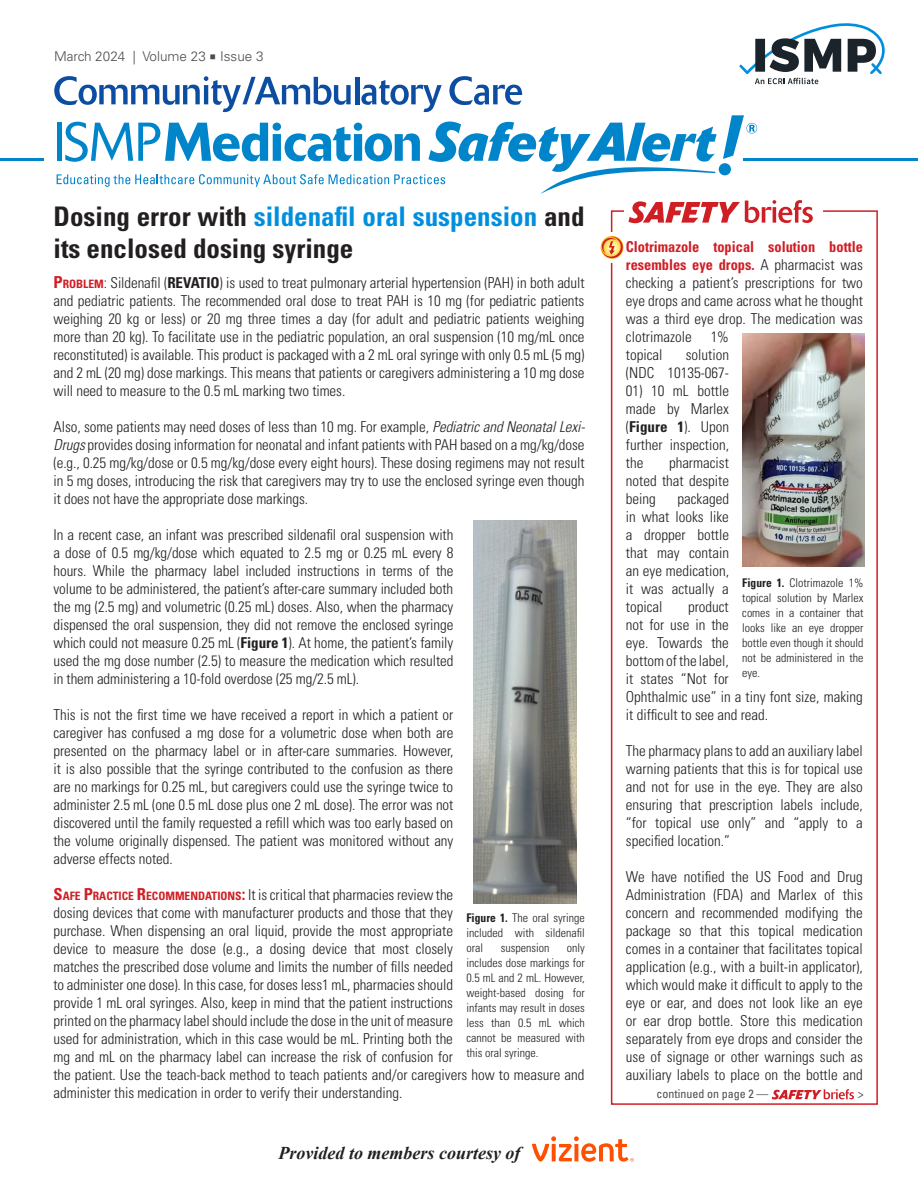
<style>
.page{position:relative;width:918px;height:1188px;background:#fff}
.page>*{position:absolute;margin:0;border:0;box-sizing:border-box;transform-origin:0 0}
.t1{font:700 condensed 27px/32.4px "Univers LT Std";color:#231f20}
.t2{font:italic 700 18px "Times New Roman";color:#231f20}
.Body{font:300 condensed 15px/18px "Univers LT Std";letter-spacing:-.005em;color:#231f20;text-align:justify}
.t3{font:300 13.5px "Univers LT Std";color:#4b4c4d}
.Figure_caption{font:300 condensed 12px/15px "Univers LT Std";color:#231f20;text-align:justify}
.Continuation_tag{font:condensed 12px "Univers LT Std";color:#4b4c4d}
.s1{font-family:"Minion Pro";font-weight:400;font-size:16.5px}
.s2{color:#008fde}
.s3{font-weight:700;font-size:16.5px;color:#d01e25}
.s4{font-weight:700;font-size:11.55px;color:#d01e25}
.s5{font-weight:700}
.s6{font-style:italic}
.s7{font-weight:700;color:#d01e25}
</style>
<div class="page">
<hr style="left:743px;top:158px;width:175px;height:3px;background:#0084ca">
<hr style="left:0;top:158px;width:43px;height:3px;background:#0084ca">
<svg style="left:54px;top:23px;width:831px;height:171px"></svg>
<svg style="left:532px;top:1136px;width:102px;height:26px"></svg>
<div style="left:611px;top:210px;width:267px;height:895px;border:2px solid #d01e25"></div>
<div style="left:624px;top:196px;width:199px;height:29px;background:#fff"></div>
<svg style="left:628px;top:200px;width:185px;height:23px"></svg>
<svg style="left:772px;top:1089px;width:82px;height:10px"></svg>
<div style="left:599px;top:232px;width:26px;height:31px;background:#fff"></div>
<svg style="left:601px;top:236px;width:23px;height:23px"></svg>
<svg style="left:602px;top:237px;width:21px;height:21px"></svg>
<img style="left:474px;top:520px;width:102px;height:383px">
<img style="left:742px;top:333px;width:122px;height:234px">
<p class="t3" style="left:54px;top:49px;width:211px">March 2024 | Volume 23 <span class="s1">■</span> Issue 3</p>
<p class="t1" style="left:54px;top:200px;width:532px">Dosing error with <span class="s2">sildenafil oral suspension</span> and its enclosed dosing syringe</p>
<p class="Body" style="left:54px;top:274px;width:533px"><span class="s3">P</span><span class="s4">ROBLEM</span>: Sildenafil (<span class="s5">REVATIO</span>) is used to treat pulmonary arterial hypertension (PAH) in both adult and pediatric patients. The recommended oral dose to treat PAH is 10 mg (for pediatric patients weighing 20 kg or less) or 20 mg three times a day (for adult and pediatric patients weighing more than 20 kg). To facilitate use in the pediatric population, an oral suspension (10 mg/mL once reconstituted) is available. This product is packaged with a 2 mL oral syringe with only 0.5 mL (5 mg) and 2 mL (20 mg) dose markings. This means that patients or caregivers administering a 10 mg dose will need to measure to the 0.5 mL marking two times.</p>
<p class="Body" style="left:54px;top:418px;width:533px">Also, some patients may need doses of less than 10 mg. For example, <span class="s6">Pediatric and Neonatal Lexi-Drugs</span> provides dosing information for neonatal and infant patients with PAH based on a mg/kg/dose (e.g., 0.25 mg/kg/dose or 0.5 mg/kg/dose every eight hours). These dosing regimens may not result in 5 mg doses, introducing the risk that caregivers may try to use the enclosed syringe even though it does not have the appropriate dose markings.</p>
<p class="Body" style="left:54px;top:526px;width:401px">In a recent case, an infant was prescribed sildenafil oral suspension with a dose of 0.5 mg/kg/dose which equated to 2.5 mg or 0.25 mL every 8 hours. While the pharmacy label included instructions in terms of the volume to be administered, the patient’s after-care summary included both the mg (2.5 mg) and volumetric (0.25 mL) doses. Also, when the pharmacy dispensed the oral suspension, they did not remove the enclosed syringe which could not measure 0.25 mL (<span class="s5">Figure 1</span>). At home, the patient’s family used the mg dose number (2.5) to measure the medication which resulted in them administering a 10-fold overdose (25 mg/2.5 mL).</p>
<p class="Body" style="left:54px;top:706px;width:401px">This is not the first time we have received a report in which a patient or caregiver has confused a mg dose for a volumetric dose when both are presented on the pharmacy label or in after-care summaries. However, it is also possible that the syringe contributed to the confusion as there are no markings for 0.25 mL, but caregivers could use the syringe twice to administer 2.5 mL (one 0.5 mL dose plus one 2 mL dose). The error was not discovered until the family requested a refill which was too early based on the volume originally dispensed. The patient was monitored without any adverse effects noted.</p>
<p class="Body" style="left:54px;top:886px;width:532px;text-align:left"><span class="s3">S</span><span class="s4">AFE</span> <span class="s3">P</span><span class="s4">RACTICE</span> <span class="s3">R</span><span class="s4">ECOMMENDATIONS</span><span class="s3">:</span> It is critical that pharmacies review the<br>dosing devices that come with manufacturer products and those that they<br>purchase. When dispensing an oral liquid, provide the most appropriate<br>device to measure the dose (e.g., a dosing device that most closely<br>matches the prescribed dose volume and limits the number of fills needed<br>to administer one dose). In this case, for doses less1 mL, pharmacies should<br>provide 1 mL oral syringes. Also, keep in mind that the patient instructions<br>printed on the pharmacy label should include the dose in the unit of measure<br>used for administration, which in this case would be mL. Printing both the<br>mg and mL on the pharmacy label can increase the risk of confusion for<br>the patient. Use the teach-back method to teach patients and/or caregivers how to measure and administer this medication in order to verify their understanding.</p>
<p class="Figure_caption" style="left:466px;top:910px;width:120px"><span class="s5">Figure 1.</span> The oral syringe included with sildenafil oral</p>
<p class="Figure_caption" style="left:466px;top:940px;width:120px;text-indent:100px">only includes dose markings for 0.5 mL and 2 mL. However, weight-based dosing for infants may result in doses less than 0.5 mL which cannot be measured with this oral syringe.</p>
<p class="Figure_caption" style="left:501px;top:940px;width:50px">suspension</p>
<p class="t2" style="left:279px;top:1141px;width:243px">Provided to members courtesy of</p>
<p class="Body" style="left:626px;top:238px;width:239px"><span class="s7">Clotrimazole topical solution bottle resembles eye drops.</span> A pharmacist was checking a patient’s prescriptions for two eye drops and came across what he thought was a third eye drop. The medication was clotrimazole</p>
<p class="Body" style="left:711px;top:328px;width:20px">1%</p>
<p class="Body" style="left:626px;top:346px;width:38px">topical</p>
<p class="Body" style="left:626px;top:346px;width:105px;text-align:right">solution<br>(NDC 10135-067-</p>
<p class="Body" style="left:626px;top:382px;width:105px">01) 10 mL bottle made by Marlex (<span class="s5">Figure 1</span>). Upon further inspection, the</p>
<p class="Body" style="left:626px;top:454px;width:105px;text-indent:43px">pharmacist noted that despite being</p>
<p class="Body" style="left:626px;top:490px;width:105px;text-indent:51px">packaged in what looks like a dropper bottle that may contain an eye medication, it was actually a topical</p>
<p class="Figure_caption" style="left:742px;top:575px;width:123px"><span class="s5">Figure 1.</span> Clotrimazole 1% topical solution by Marlex comes in a container that looks like an eye dropper bottle even though it should not be administered in the eye.</p>
<p class="Body" style="left:626px;top:598px;width:239px;text-align:left;text-indent:62px">product<br>not for use in the<br>eye. Towards the<br>bottom of the label,<br>it states “Not for<br>Ophthalmic use” in a tiny font size, making it difficult to see and read.</p>
<p class="Body" style="left:626px;top:742px;width:239px">The pharmacy plans to add an auxiliary label warning patients that this is for topical use and not for use in the eye. They are also ensuring that prescription labels include, “for topical use only” and “apply to a specified location.”</p>
<p class="Body" style="left:626px;top:868px;width:239px">We have notified the US Food and Drug Administration (FDA) and Marlex of this concern and recommended modifying the package so that this topical medication comes in a container that facilitates topical application (e.g., with a built-in applicator), which would make it difficult to apply to the eye or ear, and does not look like an eye or ear drop bottle. Store this medication separately from eye drops and consider the use of signage or other warnings such as auxiliary labels to place on the bottle and</p>
<p class="Continuation_tag" style="left:656px;top:1086px;width:113px">continued on page 2 —</p>
<p class="Continuation_tag" style="left:858px;top:1086px;width:7px">&gt;</p>
</div>
